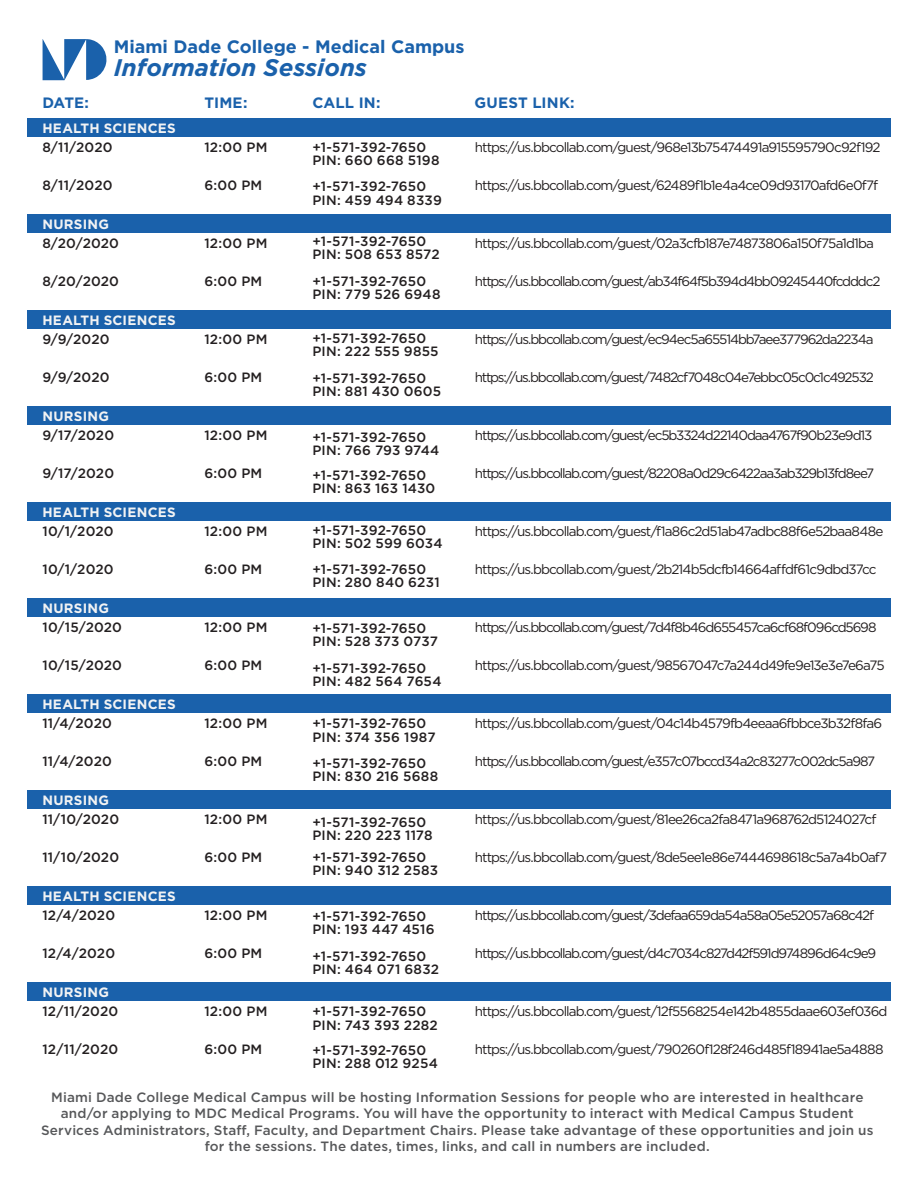
<style>
.page{position:relative;width:918px;height:1188px;background:#fff}
.page>*{position:absolute;margin:0;border:0;box-sizing:border-box;transform-origin:0 0}
.t1{font:italic 700 24px "Gotham";color:#1a61ab}
.t2{font:700 18px "Gotham";color:#1a61ab}
.t3{font:700 15px "Gotham";letter-spacing:.01em;color:#1a61ab}
.t4{font:13.5px "Gotham";letter-spacing:-.075em;color:#231f20}
.t5{font:500 13.5px/13.2px "Gotham";letter-spacing:.01em;color:#231f20}
.t6{font:500 13.5px/16.2px "Gotham";letter-spacing:.015em;color:#57585a;text-align:center}
.t7{font:700 13.5px "Gotham";letter-spacing:.02em;color:#f2f3f4}
</style>
<div class="page">
<svg style="left:43px;top:39px;width:64px;height:41px"></svg>
<div style="left:27px;top:118px;width:864px;height:19px;background:#1a61ab"></div>
<div style="left:27px;top:215px;width:864px;height:18px;background:#1a61ab"></div>
<div style="left:27px;top:310px;width:864px;height:18px;background:#1a61ab"></div>
<div style="left:27px;top:407px;width:864px;height:18px;background:#1a61ab"></div>
<div style="left:27px;top:503px;width:864px;height:18px;background:#1a61ab"></div>
<div style="left:27px;top:598px;width:864px;height:18px;background:#1a61ab"></div>
<div style="left:27px;top:694px;width:864px;height:18px;background:#1a61ab"></div>
<div style="left:27px;top:790px;width:864px;height:18px;background:#1a61ab"></div>
<div style="left:27px;top:886px;width:864px;height:19px;background:#1a61ab"></div>
<div style="left:27px;top:982px;width:864px;height:19px;background:#1a61ab"></div>
<h1 class="t2" style="left:114px;top:34px;width:352px">Miami Dade College - Medical Campus</h1>
<h1 class="t1" style="left:114px;top:52px;width:255px">Information Sessions</h1>
<h5 class="t3" style="left:42px;top:93px;width:48px">DATE:</h5>
<h5 class="t3" style="left:204px;top:93px;width:45px">TIME:</h5>
<h5 class="t3" style="left:312px;top:93px;width:70px">CALL IN:</h5>
<h5 class="t3" style="left:474px;top:93px;width:102px">GUEST LINK:</h5>
<p class="t7" style="left:42px;top:119px;width:135px">HEALTH SCIENCES</p>
<p class="t5" style="left:42px;top:140px;width:72px">8/11/2020</p>
<p class="t5" style="left:204px;top:140px;width:65px">12:00 PM</p>
<p class="t5" style="left:312px;top:140px;width:115px">+1-571-392-7650</p>
<p class="t4" style="left:475px;top:138px;width:407px">https://us.bbcollab.com/guest/968e13b75474491a915595790c92f192</p>
<p class="t5" style="left:312px;top:153px;width:129px">PIN: 660 668 5198</p>
<p class="t5" style="left:42px;top:179px;width:72px">8/11/2020</p>
<p class="t5" style="left:204px;top:179px;width:59px">6:00 PM</p>
<p class="t5" style="left:312px;top:180px;width:115px">+1-571-392-7650</p>
<p class="t4" style="left:475px;top:177px;width:405px">https://us.bbcollab.com/guest/62489f1b1e4a4ce09d93170afd6e0f7f</p>
<p class="t5" style="left:312px;top:193px;width:131px">PIN: 459 494 8339</p>
<p class="t7" style="left:42px;top:215px;width:68px">NURSING</p>
<p class="t5" style="left:42px;top:236px;width:78px">8/20/2020</p>
<p class="t5" style="left:204px;top:236px;width:65px">12:00 PM</p>
<p class="t5" style="left:312px;top:234px;width:115px">+1-571-392-7650</p>
<p class="t4" style="left:475px;top:234px;width:401px">https://us.bbcollab.com/guest/02a3cfb187e74873806a150f75a1d1ba</p>
<p class="t5" style="left:312px;top:248px;width:129px">PIN: 508 653 8572</p>
<p class="t5" style="left:42px;top:275px;width:78px">8/20/2020</p>
<p class="t5" style="left:204px;top:275px;width:59px">6:00 PM</p>
<p class="t5" style="left:312px;top:274px;width:115px">+1-571-392-7650</p>
<p class="t4" style="left:475px;top:273px;width:407px">https://us.bbcollab.com/guest/ab34f64f5b394d4bb09245440fcdddc2</p>
<p class="t5" style="left:312px;top:287px;width:130px">PIN: 779 526 6948</p>
<p class="t7" style="left:42px;top:311px;width:135px">HEALTH SCIENCES</p>
<p class="t5" style="left:42px;top:332px;width:69px">9/9/2020</p>
<p class="t5" style="left:204px;top:332px;width:65px">12:00 PM</p>
<p class="t5" style="left:312px;top:332px;width:115px">+1-571-392-7650</p>
<p class="t4" style="left:475px;top:330px;width:400px">https://us.bbcollab.com/guest/ec94ec5a65514bb7aee377962da2234a</p>
<p class="t5" style="left:312px;top:345px;width:128px">PIN: 222 555 9855</p>
<p class="t5" style="left:42px;top:371px;width:69px">9/9/2020</p>
<p class="t5" style="left:204px;top:371px;width:59px">6:00 PM</p>
<p class="t5" style="left:312px;top:371px;width:115px">+1-571-392-7650</p>
<p class="t4" style="left:475px;top:369px;width:401px">https://us.bbcollab.com/guest/7482cf7048c04e7ebbc05c0c1c492532</p>
<p class="t5" style="left:312px;top:384px;width:130px">PIN: 881 430 0605</p>
<p class="t7" style="left:42px;top:407px;width:68px">NURSING</p>
<p class="t5" style="left:42px;top:428px;width:73px">9/17/2020</p>
<p class="t5" style="left:204px;top:428px;width:65px">12:00 PM</p>
<p class="t5" style="left:312px;top:430px;width:115px">+1-571-392-7650</p>
<p class="t4" style="left:475px;top:426px;width:399px">https://us.bbcollab.com/guest/ec5b3324d22140daa4767f90b23e9d13</p>
<p class="t5" style="left:312px;top:443px;width:129px">PIN: 766 793 9744</p>
<p class="t5" style="left:42px;top:467px;width:73px">9/17/2020</p>
<p class="t5" style="left:204px;top:467px;width:59px">6:00 PM</p>
<p class="t5" style="left:312px;top:468px;width:115px">+1-571-392-7650</p>
<p class="t4" style="left:475px;top:465px;width:401px">https://us.bbcollab.com/guest/82208a0d29c6422aa3ab329b13fd8ee7</p>
<p class="t5" style="left:312px;top:482px;width:125px">PIN: 863 163 1430</p>
<p class="t7" style="left:42px;top:503px;width:135px">HEALTH SCIENCES</p>
<p class="t5" style="left:42px;top:524px;width:73px">10/1/2020</p>
<p class="t5" style="left:204px;top:524px;width:65px">12:00 PM</p>
<p class="t5" style="left:312px;top:523px;width:115px">+1-571-392-7650</p>
<p class="t4" style="left:475px;top:522px;width:410px">https://us.bbcollab.com/guest/f1a86c2d51ab47adbc88f6e52baa848e</p>
<p class="t5" style="left:312px;top:536px;width:132px">PIN: 502 599 6034</p>
<p class="t5" style="left:42px;top:563px;width:73px">10/1/2020</p>
<p class="t5" style="left:204px;top:563px;width:59px">6:00 PM</p>
<p class="t5" style="left:312px;top:563px;width:115px">+1-571-392-7650</p>
<p class="t4" style="left:475px;top:561px;width:403px">https://us.bbcollab.com/guest/2b214b5dcfb14664a˜df61c9dbd37cc</p>
<p class="t5" style="left:312px;top:576px;width:129px">PIN: 280 840 6231</p>
<p class="t7" style="left:42px;top:599px;width:68px">NURSING</p>
<p class="t5" style="left:42px;top:620px;width:81px">10/15/2020</p>
<p class="t5" style="left:204px;top:620px;width:65px">12:00 PM</p>
<p class="t5" style="left:312px;top:621px;width:127px">+1-571-392-7650<br>PIN: 528 373 0737</p>
<p class="t4" style="left:475px;top:618px;width:403px">https://us.bbcollab.com/guest/7d4f8b46d655457ca6cf68f096cd5698</p>
<p class="t5" style="left:42px;top:659px;width:81px">10/15/2020</p>
<p class="t5" style="left:204px;top:659px;width:59px">6:00 PM</p>
<p class="t5" style="left:312px;top:661px;width:115px">+1-571-392-7650</p>
<p class="t4" style="left:475px;top:657px;width:412px">https://us.bbcollab.com/guest/98567047c7a244d49fe9e13e3e7e6a75</p>
<p class="t5" style="left:312px;top:674px;width:131px">PIN: 482 564 7654</p>
<p class="t7" style="left:42px;top:695px;width:135px">HEALTH SCIENCES</p>
<p class="t5" style="left:42px;top:716px;width:71px">11/4/2020</p>
<p class="t5" style="left:204px;top:716px;width:65px">12:00 PM</p>
<p class="t5" style="left:312px;top:717px;width:125px">+1-571-392-7650<br>PIN: 374 356 1987</p>
<p class="t4" style="left:475px;top:714px;width:409px">https://us.bbcollab.com/guest/04c14b4579fb4eeaa6fbbce3b32f8fa6</p>
<p class="t5" style="left:42px;top:755px;width:71px">11/4/2020</p>
<p class="t5" style="left:204px;top:755px;width:59px">6:00 PM</p>
<p class="t5" style="left:312px;top:756px;width:115px">+1-571-392-7650</p>
<p class="t4" style="left:475px;top:753px;width:402px">https://us.bbcollab.com/guest/e357c07bccd34a2c83277c002dc5a987</p>
<p class="t5" style="left:312px;top:770px;width:128px">PIN: 830 216 5688</p>
<p class="t7" style="left:42px;top:791px;width:68px">NURSING</p>
<p class="t5" style="left:42px;top:812px;width:78px">11/10/2020</p>
<p class="t5" style="left:204px;top:812px;width:65px">12:00 PM</p>
<p class="t5" style="left:312px;top:815px;width:115px">+1-571-392-7650</p>
<p class="t4" style="left:475px;top:810px;width:403px">https://us.bbcollab.com/guest/81ee26ca2fa8471a968762d5124027cf</p>
<p class="t5" style="left:312px;top:828px;width:122px">PIN: 220 223 1178</p>
<p class="t5" style="left:42px;top:851px;width:78px">11/10/2020</p>
<p class="t5" style="left:204px;top:851px;width:59px">6:00 PM</p>
<p class="t5" style="left:312px;top:851px;width:127px">+1-571-392-7650<br>PIN: 940 312 2583</p>
<p class="t4" style="left:475px;top:849px;width:414px">https://us.bbcollab.com/guest/8de5ee1e86e7444698618c5a7a4b0af7</p>
<p class="t7" style="left:42px;top:887px;width:135px">HEALTH SCIENCES</p>
<p class="t5" style="left:42px;top:908px;width:74px">12/4/2020</p>
<p class="t5" style="left:204px;top:908px;width:65px">12:00 PM</p>
<p class="t5" style="left:312px;top:909px;width:124px">+1-571-392-7650<br>PIN: 193 447 4516</p>
<p class="t4" style="left:475px;top:906px;width:401px">https://us.bbcollab.com/guest/3defaa659da54a58a05e52057a68c42f</p>
<p class="t5" style="left:42px;top:947px;width:74px">12/4/2020</p>
<p class="t5" style="left:204px;top:947px;width:59px">6:00 PM</p>
<p class="t5" style="left:312px;top:949px;width:115px">+1-571-392-7650</p>
<p class="t4" style="left:475px;top:945px;width:403px">https://us.bbcollab.com/guest/d4c7034c827d42f591d974896d64c9e9</p>
<p class="t5" style="left:312px;top:962px;width:128px">PIN: 464 071 6832</p>
<p class="t7" style="left:42px;top:983px;width:68px">NURSING</p>
<p class="t5" style="left:42px;top:1004px;width:77px">12/11/2020</p>
<p class="t5" style="left:204px;top:1004px;width:65px">12:00 PM</p>
<p class="t5" style="left:312px;top:1005px;width:115px">+1-571-392-7650</p>
<p class="t4" style="left:475px;top:1002px;width:414px">https://us.bbcollab.com/guest/12f5568254e142b4855daae603ef036d</p>
<p class="t5" style="left:312px;top:1018px;width:127px">PIN: 743 393 2282</p>
<p class="t5" style="left:42px;top:1043px;width:77px">12/11/2020</p>
<p class="t5" style="left:204px;top:1043px;width:59px">6:00 PM</p>
<p class="t5" style="left:312px;top:1043px;width:115px">+1-571-392-7650</p>
<p class="t4" style="left:475px;top:1041px;width:410px">https://us.bbcollab.com/guest/790260f128f246d485f18941ae5a4888</p>
<p class="t5" style="left:312px;top:1056px;width:127px">PIN: 288 012 9254</p>
<p class="t6" style="left:41px;top:1089px;width:834px">Miami Dade College Medical Campus will be hosting Information Sessions for people who are interested in healthcare and/or applying to MDC Medical Programs. You will have the opportunity to interact with Medical Campus Student Services Administrators, Sta˜, Faculty, and Department Chairs. Please take advantage of these opportunities and join us for the sessions. The dates, times, links, and call in numbers are included.</p>
</div>
